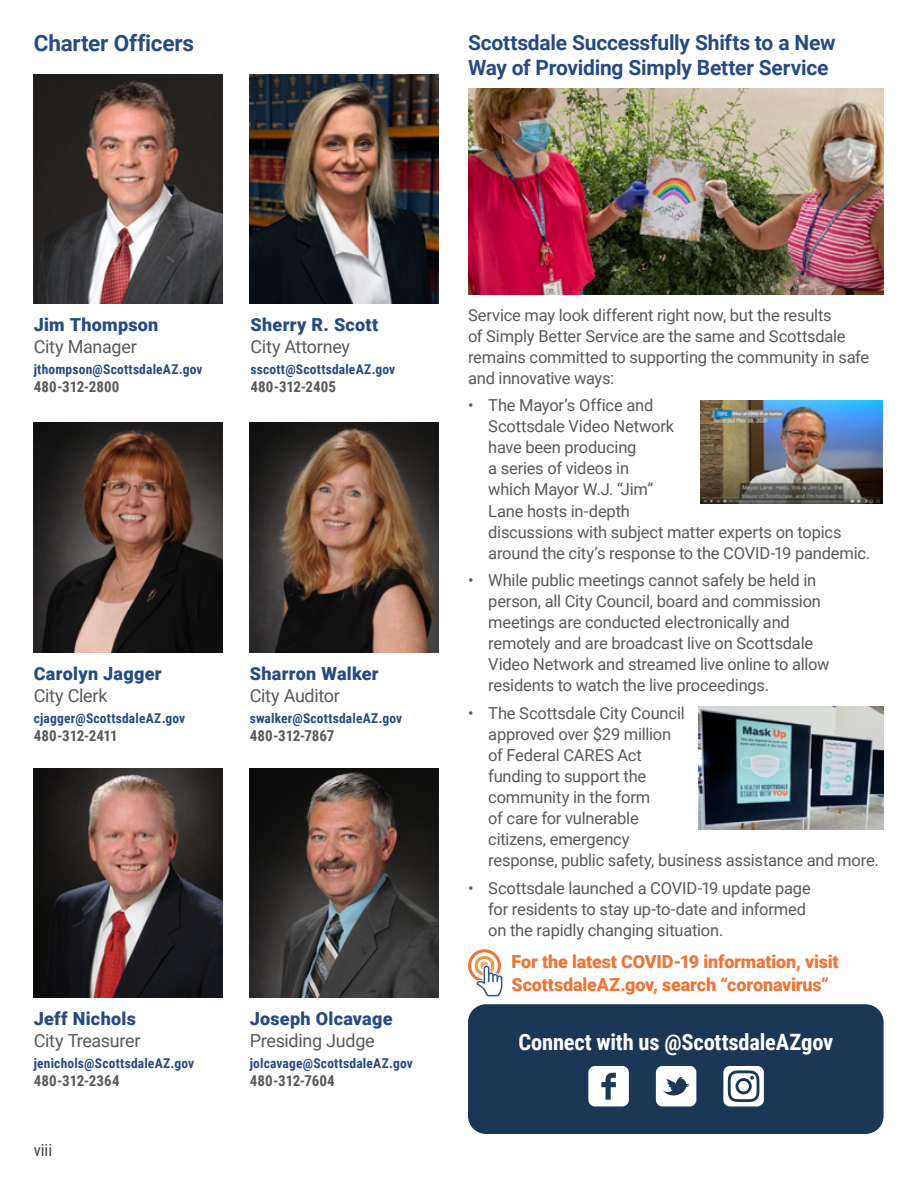
<style>
.page{position:relative;width:918px;height:1188px;background:#fff}
.page>*{position:absolute;margin:0;border:0;box-sizing:border-box;transform-origin:0 0}
.t1{font:700 22.5px "Roboto Condensed";letter-spacing:-.01em;color:#fff}
.t2{font:700 22.5px "Roboto";letter-spacing:-.005em;color:#264b83}
.t3{font:700 21px/25.5px "Roboto";letter-spacing:-.01em;color:#264b83}
.t4{font:900 18px "Roboto";letter-spacing:.015em;color:#264b83}
.t5{font:900 18px/22.5px "Roboto";letter-spacing:-.01em;color:#ee7538}
.t6{font:18px "Roboto";letter-spacing:-.015em;color:#58595b}
.t7{font:16.5px/21px "Roboto";letter-spacing:-.015em;color:#58595b}
.t8{font:16.5px "Roboto Condensed";color:#414042}
.t9{font:700 15px "Roboto Condensed";letter-spacing:.005em;color:#58595b}
.t10{font:700 13.5px "Roboto Condensed";letter-spacing:.015em;color:#264b83}
</style>
<div class="page">
<img style="left:34px;top:74px;width:189px;height:230px">
<img style="left:250px;top:74px;width:189px;height:230px">
<img style="left:250px;top:423px;width:189px;height:230px">
<img style="left:34px;top:423px;width:189px;height:230px">
<img style="left:34px;top:768px;width:189px;height:230px">
<img style="left:250px;top:768px;width:189px;height:230px">
<img style="left:468px;top:88px;width:416px;height:207px">
<svg style="left:468px;top:949px;width:34px;height:47px"></svg>
<img style="left:700px;top:401px;width:182px;height:102px">
<img style="left:699px;top:706px;width:185px;height:124px">
<div style="left:468px;top:1004px;width:416px;height:130px;background:#1a3855;border-radius:18px"></div>
<svg style="left:656px;top:1066px;width:40px;height:40px;background:#d7dce1"></svg>
<svg style="left:588px;top:1066px;width:41px;height:40px;background:#dadfe4"></svg>
<svg style="left:723px;top:1066px;width:41px;height:40px"></svg>
<h1 class="t2" style="left:34px;top:27px;width:162px">Charter Officers</h1>
<p class="t3" style="left:468px;top:29px;width:369px">Scottsdale Successfully Shifts to a New<br>Way of Providing Simply Better Service</p>
<p class="t4" style="left:34px;top:312px;width:126px">Jim Thompson</p>
<p class="t6" style="left:34px;top:334px;width:105px">City Manager</p>
<p class="t10" style="left:34px;top:360px;width:170px">jthompson@ScottsdaleAZ.gov</p>
<p class="t9" style="left:34px;top:377px;width:87px">480-312-2800</p>
<p class="t4" style="left:250px;top:312px;width:129px">Sherry R. Scott</p>
<p class="t6" style="left:250px;top:334px;width:101px">City Attorney</p>
<p class="t10" style="left:250px;top:360px;width:146px">sscott@ScottsdaleAZ.gov</p>
<p class="t9" style="left:250px;top:377px;width:87px">480-312-2405</p>
<p class="t4" style="left:34px;top:661px;width:129px">Carolyn Jagger</p>
<p class="t6" style="left:34px;top:683px;width:75px">City Clerk</p>
<p class="t10" style="left:34px;top:709px;width:153px">cjagger@ScottsdaleAZ.gov</p>
<p class="t9" style="left:34px;top:725px;width:86px">480-312-2411</p>
<p class="t4" style="left:250px;top:661px;width:131px">Sharron Walker</p>
<p class="t6" style="left:250px;top:683px;width:92px">City Auditor</p>
<p class="t10" style="left:250px;top:709px;width:154px">swalker@ScottsdaleAZ.gov</p>
<p class="t9" style="left:250px;top:725px;width:86px">480-312-7867</p>
<p class="t4" style="left:34px;top:1006px;width:104px">Jeff Nichols</p>
<p class="t6" style="left:34px;top:1028px;width:108px">City Treasurer</p>
<p class="t10" style="left:34px;top:1054px;width:162px">jenichols@ScottsdaleAZ.gov</p>
<p class="t9" style="left:34px;top:1070px;width:87px">480-312-2364</p>
<p class="t8" style="left:34px;top:1139px;width:20px">viii</p>
<p class="t4" style="left:250px;top:1006px;width:144px">Joseph Olcavage</p>
<p class="t6" style="left:250px;top:1028px;width:126px">Presiding Judge</p>
<p class="t10" style="left:250px;top:1054px;width:165px">jolcavage@ScottsdaleAZ.gov</p>
<p class="t9" style="left:250px;top:1070px;width:87px">480-312-7604</p>
<p class="t7" style="left:468px;top:304px;width:403px">Service may look different right now, but the results<br>of Simply Better Service are the same and Scottsdale remains committed to supporting the community in safe and innovative ways:</p>
<p class="t7" style="left:488px;top:395px;width:383px;text-indent:-20px">• The Mayor’s Office and<br>Scottsdale Video Network<br>have been producing<br>a series of videos in<br>which Mayor W.J. “Jim”<br>Lane hosts in-depth<br>discussions with subject matter experts on topics around the city’s response to the COVID-19 pandemic.</p>
<p class="t7" style="left:488px;top:569px;width:343px;text-indent:-20px">• While public meetings cannot safely be held in person, all City Council, board and commission meetings are conducted electronically and remotely and are broadcast live on Scottsdale Video Network and streamed live online to allow residents to watch the live proceedings.</p>
<p class="t7" style="left:488px;top:702px;width:392px;text-indent:-20px">• The Scottsdale City Council<br>approved over $29 million<br>of Federal CARES Act<br>funding to support the<br>community in the form<br>of care for vulnerable<br>citizens, emergency<br>response, public safety, business assistance and more.</p>
<p class="t7" style="left:488px;top:877px;width:324px;text-indent:-20px">• Scottsdale launched a COVID-19 update page for residents to stay up-to-date and informed on the rapidly changing situation.</p>
<p class="t5" style="left:512px;top:950px;width:329px">For the latest COVID-19 information, visit<br>ScottsdaleAZ.gov, search “coronavirus”</p>
<h1 class="t1" style="left:518px;top:1026px;width:316px">Connect with us @ScottsdaleAZgov</h1>
</div>
